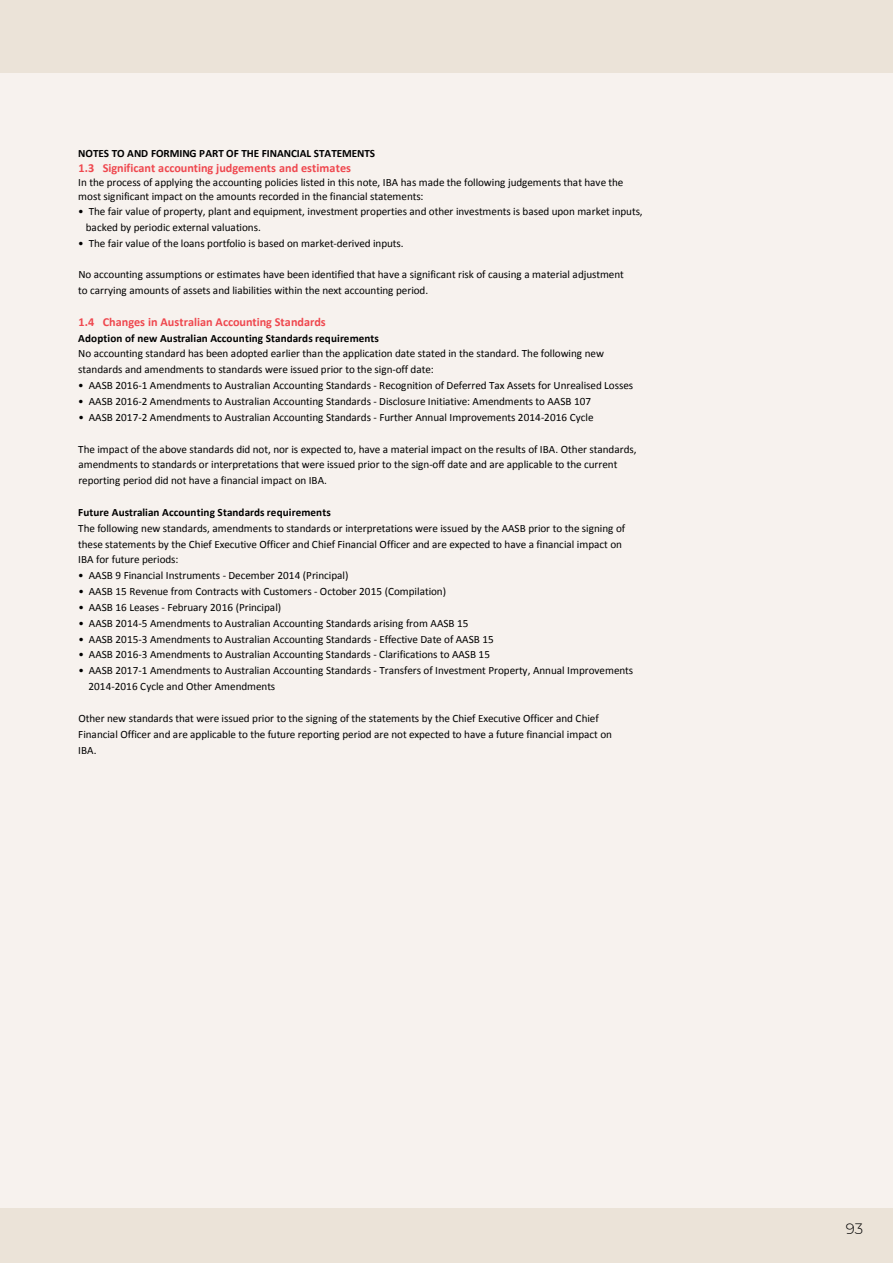
<style>
.page{position:relative;width:893px;height:1263px;background:#ebe3d8}
.page>*{position:absolute;margin:0;border:0;box-sizing:border-box;transform-origin:0 0}
.t1{font:300 15px "Montserrat";color:#000}
.t2{font:700 12.3px "Calibri";letter-spacing:-.005em;color:#ef474e}
.t3{font:11.1px/15.9px "Calibri";letter-spacing:-.005em;color:#000}
.t4{font:700 11.1px "Calibri";letter-spacing:.01em;color:#000}
</style>
<div class="page">
<div style="left:0;top:74px;width:893px;height:1134px;background:#f7f2ee"></div>
<p class="t4" style="left:78px;top:146px;width:298px">NOTES TO AND FORMING PART OF THE FINANCIAL STATEMENTS</p>
<p class="t2" style="left:79px;top:160px;width:274px">1.3 Significant accounting judgements and estimates</p>
<p class="t3" style="left:78px;top:176px;width:547px;line-height:13.4px">In the process of applying the accounting policies listed in this note, IBA has made the following judgements that have the most significant impact on the amounts recorded in the financial statements:</p>
<p class="t3" style="left:86px;top:203px;width:558px;text-indent:-8px">• The fair value of property, plant and equipment, investment properties and other investments is based upon market inputs, backed by periodic external valuations.</p>
<p class="t3" style="left:78px;top:235px;width:327px">• The fair value of the loans portfolio is based on market‐derived inputs.</p>
<p class="t3" style="left:78px;top:267px;width:547px">No accounting assumptions or estimates have been identified that have a significant risk of causing a material adjustment to carrying amounts of assets and liabilities within the next accounting period.</p>
<p class="t2" style="left:79px;top:314px;width:249px">1.4 Changes in Australian Accounting Standards</p>
<p class="t4" style="left:78px;top:331px;width:302px">Adoption of new Australian Accounting Standards requirements</p>
<p class="t3" style="left:78px;top:346px;width:527px">No accounting standard has been adopted earlier than the application date stated in the standard. The following new standards and amendments to standards were issued prior to the sign‐off date:</p>
<p class="t3" style="left:78px;top:377px;width:556px">• AASB 2016‐1 Amendments to Australian Accounting Standards ‐ Recognition of Deferred Tax Assets for Unrealised Losses</p>
<p class="t3" style="left:78px;top:393px;width:514px">• AASB 2016‐2 Amendments to Australian Accounting Standards ‐ Disclosure Initiative: Amendments to AASB 107</p>
<p class="t3" style="left:78px;top:409px;width:517px">• AASB 2017‐2 Amendments to Australian Accounting Standards ‐ Further Annual Improvements 2014‐2016 Cycle</p>
<p class="t3" style="left:78px;top:457px;width:541px">amendments to standards or interpretations that were issued prior to the sign‐off date and are applicable to the current reporting period did not have a financial impact on IBA.</p>
<p class="t3" style="left:78px;top:441px;width:560px">The impact of the above standards did not, nor is expected to, have a material impact on the results of IBA. Other standards,</p>
<p class="t4" style="left:78px;top:505px;width:254px">Future Australian Accounting Standards requirements</p>
<p class="t3" style="left:78px;top:520px;width:548px">The following new standards, amendments to standards or interpretations were issued by the AASB prior to the signing of these statements by the Chief Executive Officer and Chief Financial Officer and are expected to have a financial impact on<br>IBA for future periods:</p>
<p class="t3" style="left:78px;top:568px;width:272px">• AASB 9 Financial Instruments ‐ December 2014 (Principal)</p>
<p class="t3" style="left:78px;top:583px;width:369px">• AASB 15 Revenue from Contracts with Customers ‐ October 2015 (Compilation)</p>
<p class="t3" style="left:78px;top:599px;width:204px">• AASB 16 Leases ‐ February 2016 (Principal)</p>
<p class="t3" style="left:78px;top:615px;width:392px">• AASB 2014‐5 Amendments to Australian Accounting Standards arising from AASB 15</p>
<p class="t3" style="left:78px;top:631px;width:417px">• AASB 2015‐3 Amendments to Australian Accounting Standards ‐ Effective Date of AASB 15</p>
<p class="t3" style="left:78px;top:647px;width:413px">• AASB 2016‐3 Amendments to Australian Accounting Standards ‐ Clarifications to AASB 15</p>
<p class="t3" style="left:88px;top:663px;width:546px;text-indent:-10px">• AASB 2017‐1 Amendments to Australian Accounting Standards ‐ Transfers of Investment Property, Annual Improvements<br>2014‐2016 Cycle and Other Amendments</p>
<p class="t3" style="left:78px;top:710px;width:522px">Other new standards that were issued prior to the signing of the statements by the Chief Executive Officer and Chief</p>
<p class="t3" style="left:78px;top:726px;width:535px">Financial Officer and are applicable to the future reporting period are not expected to have a future financial impact on<br>IBA.</p>
<h1 class="t1" style="left:846px;top:1218px;width:19px">93</h1>
</div>
